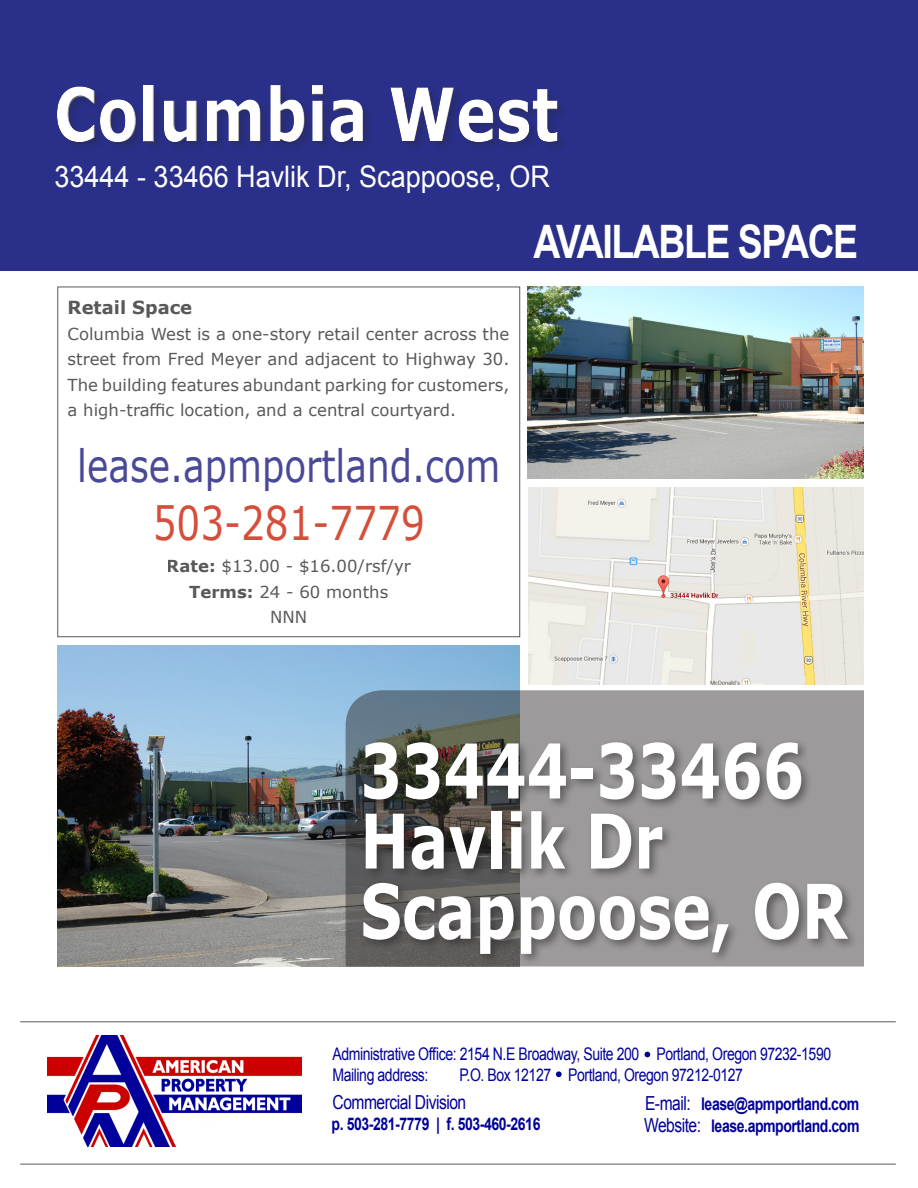
<style>
.page{position:relative;width:918px;height:1188px;background:#fff}
.page>*{position:absolute;margin:0;border:0;box-sizing:border-box;transform-origin:0 0}
.t1{font:700 75.45px "Verdana";color:#fff;scale:.78 1}
.t2{font:700 73.8px "Verdana";color:#fff;scale:.81 1}
.t3{font:52.5px "Times New Roman";color:#01009a}
.t4{font:46.5px "Verdana";color:#d44e3b;scale:.81 1}
.t5{font:700 46.2px "Arial";letter-spacing:-.04em;color:#fff;scale:.81 1}
.t6{font:44.55px "Verdana";color:#494997;scale:.81 1}
.t7{font:29.7px "Arial";color:#fff;scale:.91 1}
.t8{font:19.35px "Arial";letter-spacing:-.03em;color:#01009a;scale:.81 1}
.t9{font:700 18px "Verdana";color:#231f20}
.t10{font:17.4px "Arial";letter-spacing:-.03em;color:#01009a;scale:.81 1}
.t11{font:700 17.4px "Arial";letter-spacing:-.03em;color:#01009a;scale:.81 1}
.t12{font:16.5px/25.5px "Verdana";color:#231f20;text-align:center}
.s1{font-weight:700}
.s2{font-weight:400;font-size:19.35px}
</style>
<div class="page">
<img style="left:58px;top:645px;width:462px;height:322px">
<svg style="left:346px;top:690px;width:518px;height:277px;background:#84898d"></svg>
<div style="left:360px;top:738px;width:500px;height:228px;background:#231f20;opacity:.5"></div>
<img style="left:529px;top:487px;width:335px;height:197px">
<img style="left:528px;top:287px;width:336px;height:191px">
<div style="left:0;top:0;width:918px;height:271px;background:#2a3089"></div>
<img style="left:47px;top:1035px;width:255px;height:112px">
<hr style="left:20px;top:1021px;width:876px;height:1px;background:#231f20">
<hr style="left:20px;top:1164px;width:876px;height:1px;background:#231f20">
<div style="left:57px;top:86px;width:511px;height:67px;background:#231f20;opacity:.2"></div>
<div style="left:56px;top:85px;width:502px;height:58px;background:#231f20;opacity:.75"></div>
<h2 class="t2" style="left:54px;top:62px;width:625px">Columbia West</h2>
<p class="t7" style="left:55px;top:156px;width:546px">33444 - 33466 Havlik Dr, Scappoose, OR</p>
<p class="t5" style="left:533px;top:209px;width:403px">AVAILABLE SPACE</p>
<p class="t9" style="left:68px;top:295px;width:126px">Retail Space</p>
<p class="t12" style="left:68px;top:321px;width:443px;text-align:justify">Columbia West is a one-story retail center across the street from Fred Meyer and adjacent to Highway 30.<br>The building features abundant parking for customers, a high-traffic location, and a central courtyard.</p>
<p class="t6" style="left:77px;top:435px;width:524px">lease.apmportland.com</p>
<p class="t4" style="left:153px;top:491px;width:337px">503-281-7779</p>
<p class="t12" style="left:167px;top:553px;width:246px"><span class="s1">Rate:</span> $13.00 - $16.00/rsf/yr<br><span class="s1">Terms:</span> 24 - 60 months<br>NNN</p>
<p class="t1" style="left:360px;top:717px;width:571px">33444-33466</p>
<p class="t1" style="left:360px;top:788px;width:390px">Havlik Dr</p>
<p class="t1" style="left:360px;top:858px;width:626px">Scappoose, OR</p>
<p class="t10" style="left:333px;top:1042px;width:617px">Administrative Office: 2154 N.E Broadway, Suite 200 Portland, Oregon 97232-1590</p>
<p class="t3" style="left:641px;top:1002px;width:15px">.</p>
<p class="t10" style="left:333px;top:1063px;width:120px">Mailing address:</p>
<p class="t10" style="left:459px;top:1063px;width:352px">P.O. Box 12127 Portland, Oregon 97212-0127</p>
<p class="t8" style="left:333px;top:1089px;width:167px">Commercial Division</p>
<p class="t11" style="left:332px;top:1112px;width:259px">p. 503-281-7779 | f. 503-460-2616</p>
<p class="t3" style="left:552px;top:1022px;width:15px">.</p>
<p class="t11" style="left:645px;top:1092px;width:266px"><span class="s2">E-mail:</span> lease@apmportland.com</p>
<p class="t11" style="left:644px;top:1113px;width:268px"><span class="s2">Website:</span> lease.apmportland.com</p>
</div>
